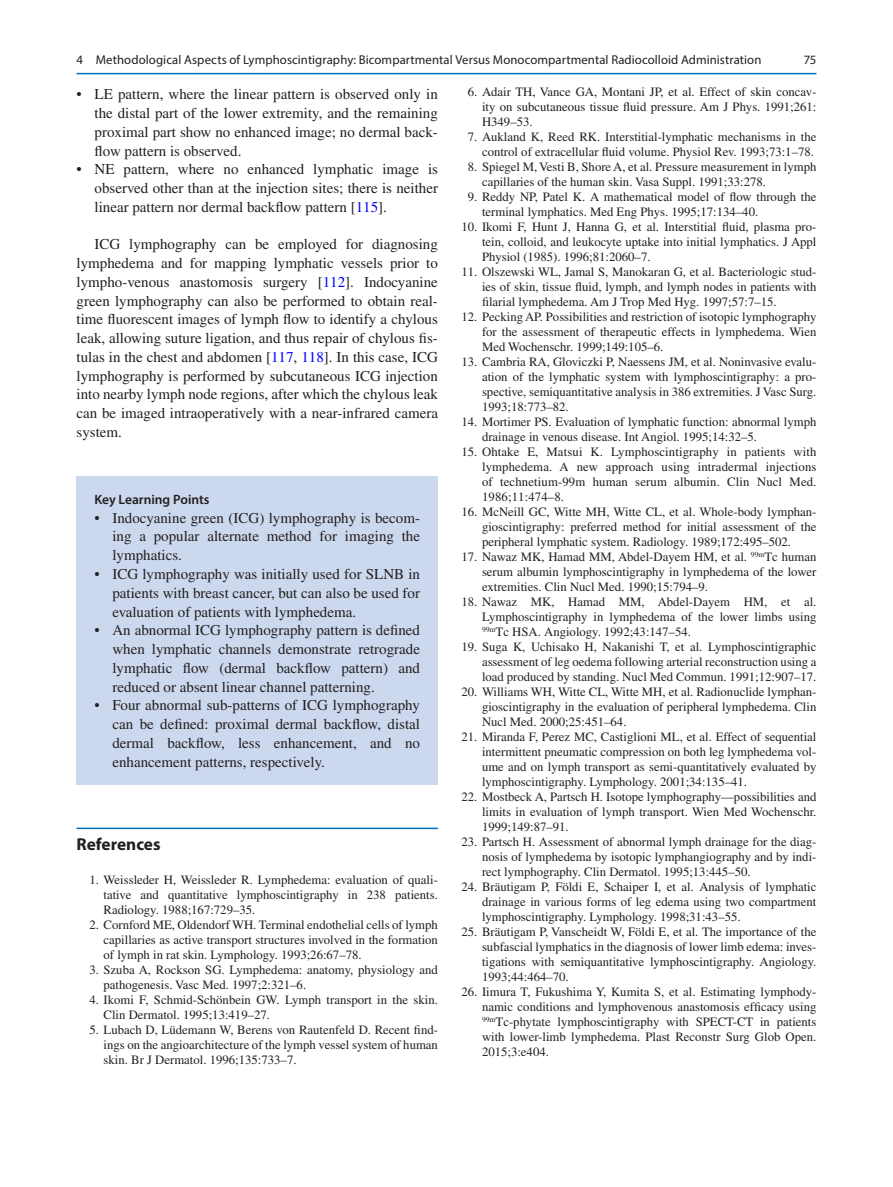
<style>
.page{position:relative;width:893px;height:1187px;background:#fff}
.page>*{position:absolute;margin:0;border:0;box-sizing:border-box;transform-origin:0 0}
.t1{font:700 17.25px "Hlfmgm Myriad Pro";color:#231f20}
.t2{font:15px/18.8px "Ptnjkk Times LT Std";color:#231f20;text-align:justify}
.t3{font:600 13.5px "Npjgdb Myriad Pro";color:#231f20}
.t4{font:12.75px/15px "Ptnjkk Times LT Std";color:#231f20;text-align:justify}
.t5{font:12.75px "Frbhtm Myriad Pro";letter-spacing:.01em;color:#231f20}
.t6{font:12.75px "Qgypjq Myriad Pro";color:#231f20}
.s1{color:#0000fa}
</style>
<div class="page">
<hr style="left:77px;top:827px;width:361px;height:2px;background:#0073bc">
<div style="left:77px;top:476px;width:361px;height:308px;background:#ccd8ed"></div>
<hr style="left:77px;top:73px;width:739px;height:1px;background:#0073bc">
<p class="t5" style="left:77px;top:52px;width:686px">4 Methodological Aspects of Lymphoscintigraphy: Bicompartmental Versus Monocompartmental Radiocolloid Administration</p>
<p class="t6" style="left:804px;top:52px;width:14px">75</p>
<p class="t2" style="left:95px;top:85px;width:345px;text-indent:-18px">• LE pattern, where the linear pattern is observed only in the distal part of the lower extremity, and the remaining proximal part show no enhanced image; no dermal back&shy;flow pattern is observed.</p>
<p class="t2" style="left:95px;top:160px;width:345px;text-indent:-18px">• NE pattern, where no enhanced lymphatic image is observed other than at the injection sites; there is neither linear pattern nor dermal backflow pattern [<span class="s1">115</span>].</p>
<p class="t2" style="left:77px;top:235px;width:363px;text-indent:18px">ICG lymphography can be employed for diagnosing lymphedema and for mapping lymphatic vessels prior to lympho-venous anastomosis surgery [<span class="s1">112</span>]. Indocyanine green lymphography can also be performed to obtain real&shy;time fluorescent images of lymph flow to identify a chylous leak, allowing suture ligation, and thus repair of chylous fis&shy;tulas in the chest and abdomen [<span class="s1">117</span>, <span class="s1">118</span>]. In this case, ICG lymphography is performed by subcutaneous ICG injection into nearby lymph node regions, after which the chylous leak can be imaged intraoperatively with a near-infrared camera system.</p>
<p class="t3" style="left:94px;top:491px;width:117px">Key Learning Points</p>
<p class="t2" style="left:112px;top:508px;width:309px;text-indent:-18px">• Indocyanine green (ICG) lymphography is becom&shy;ing a popular alternate method for imaging the lymphatics.</p>
<p class="t2" style="left:112px;top:564px;width:309px;text-indent:-18px">• ICG lymphography was initially used for SLNB in patients with breast cancer, but can also be used for evaluation of patients with lymphedema.</p>
<p class="t2" style="left:112px;top:620px;width:309px;text-indent:-18px">• An abnormal ICG lymphography pattern is defined when lymphatic channels demonstrate retrograde lymphatic flow (dermal backflow pattern) and reduced or absent linear channel patterning.</p>
<p class="t2" style="left:112px;top:695px;width:309px;text-indent:-18px">• Four abnormal sub-patterns of ICG lymphography can be defined: proximal dermal backflow, distal dermal backflow, less enhancement, and no enhancement patterns, respectively.</p>
<h1 class="t1" style="left:77px;top:832px;width:85px">References</h1>
<p class="t4" style="left:104px;top:871px;width:336px;text-indent:-14px">1. Weissleder H, Weissleder R. Lymphedema: evaluation of quali&shy;tative and quantitative lymphoscintigraphy in 238 patients.<br>Radiology. 1988;167:729–35.</p>
<p class="t4" style="left:104px;top:916px;width:336px;text-indent:-14px">2. Cornford ME, Oldendorf WH. Terminal endothelial cells of lymph capillaries as active transport structures involved in the formation of lymph in rat skin. Lymphology. 1993;26:67–78.</p>
<p class="t4" style="left:104px;top:961px;width:336px;text-indent:-14px">3. Szuba A, Rockson SG. Lymphedema: anatomy, physiology and pathogenesis. Vasc Med. 1997;2:321–6.</p>
<p class="t4" style="left:104px;top:991px;width:336px;text-indent:-14px">4. Ikomi F, Schmid-Schönbein GW. Lymph transport in the skin.<br>Clin Dermatol. 1995;13:419–27.</p>
<p class="t4" style="left:104px;top:1021px;width:336px;text-indent:-14px">5. Lubach D, Lüdemann W, Berens von Rautenfeld D. Recent find&shy;ings on the angioarchitecture of the lymph vessel system of human skin. Br J Dermatol. 1996;135:733–7.</p>
<p class="t4" style="left:482px;top:84px;width:336px;text-indent:-14px">6. Adair TH, Vance GA, Montani JP, et al. Effect of skin concav&shy;ity on subcutaneous tissue fluid pressure. Am J Phys. 1991;261:<br>H349–53.</p>
<p class="t4" style="left:468px;top:129px;width:350px;text-align:right">7. Aukland K, Reed RK. Interstitial-lymphatic mechanisms in the control of extracellular fluid volume. Physiol Rev. 1993;73:1–78.</p>
<p class="t4" style="left:482px;top:159px;width:336px;text-indent:-14px">8. Spiegel M, Vesti B, Shore A, et al. Pressure measurement in lymph capillaries of the human skin. Vasa Suppl. 1991;33:278.</p>
<p class="t4" style="left:482px;top:189px;width:336px;text-indent:-14px">9. Reddy NP, Patel K. A mathematical model of flow through the terminal lymphatics. Med Eng Phys. 1995;17:134–40.</p>
<p class="t4" style="left:482px;top:219px;width:336px;text-indent:-20px">10. Ikomi F, Hunt J, Hanna G, et al. Interstitial fluid, plasma pro&shy;tein, colloid, and leukocyte uptake into initial lymphatics. J Appl Physiol (1985). 1996;81:2060–7.</p>
<p class="t4" style="left:482px;top:264px;width:336px;text-indent:-20px">11. Olszewski WL, Jamal S, Manokaran G, et al. Bacteriologic stud&shy;ies of skin, tissue fluid, lymph, and lymph nodes in patients with filarial lymphedema. Am J Trop Med Hyg. 1997;57:7–15.</p>
<p class="t4" style="left:482px;top:309px;width:336px;text-indent:-20px">12. Pecking AP. Possibilities and restriction of isotopic lymphography for the assessment of therapeutic effects in lymphedema. Wien Med Wochenschr. 1999;149:105–6.</p>
<p class="t4" style="left:482px;top:354px;width:336px;text-indent:-20px">13. Cambria RA, Gloviczki P, Naessens JM, et al. Noninvasive evalu&shy;ation of the lymphatic system with lymphoscintigraphy: a pro&shy;spective, semiquantitative analysis in 386 extremities. J Vasc Surg.<br>1993;18:773–82.</p>
<p class="t4" style="left:482px;top:413px;width:336px;text-indent:-20px">14. Mortimer PS. Evaluation of lymphatic function: abnormal lymph drainage in venous disease. Int Angiol. 1995;14:32–5.</p>
<p class="t4" style="left:482px;top:443px;width:336px;text-indent:-20px">15. Ohtake E, Matsui K. Lymphoscintigraphy in patients with lymphedema. A new approach using intradermal injections of technetium-99m human serum albumin. Clin Nucl Med.<br>1986;11:474–8.</p>
<p class="t4" style="left:482px;top:503px;width:336px;text-indent:-20px">16. McNeill GC, Witte MH, Witte CL, et al. Whole-body lymphan&shy;gioscintigraphy: preferred method for initial assessment of the peripheral lymphatic system. Radiology. 1989;172:495–502.</p>
<p class="t4" style="left:482px;top:548px;width:336px;text-indent:-20px">17. Nawaz MK, Hamad MM, Abdel-Dayem HM, et al. <sup>99m</sup>Tc human serum albumin lymphoscintigraphy in lymphedema of the lower extremities. Clin Nucl Med. 1990;15:794–9.</p>
<p class="t4" style="left:482px;top:594px;width:336px;text-indent:-20px">18. Nawaz MK, Hamad MM, Abdel-Dayem HM, et al.<br>Lymphoscintigraphy in lymphedema of the lower limbs using <sup>99m</sup>Tc HSA. Angiology. 1992;43:147–54.</p>
<p class="t4" style="left:482px;top:639px;width:336px;text-indent:-20px">19. Suga K, Uchisako H, Nakanishi T, et al. Lymphoscintigraphic assessment of leg oedema following arterial reconstruction using a load produced by standing. Nucl Med Commun. 1991;12:907–17.</p>
<p class="t4" style="left:482px;top:684px;width:336px;text-indent:-20px">20. Williams WH, Witte CL, Witte MH, et al. Radionuclide lymphan&shy;gioscintigraphy in the evaluation of peripheral lymphedema. Clin Nucl Med. 2000;25:451–64.</p>
<p class="t4" style="left:482px;top:729px;width:336px;text-indent:-20px">21. Miranda F, Perez MC, Castiglioni ML, et al. Effect of sequential intermittent pneumatic compression on both leg lymphedema vol&shy;ume and on lymph transport as semi-quantitatively evaluated by lymphoscintigraphy. Lymphology. 2001;34:135–41.</p>
<p class="t4" style="left:482px;top:789px;width:336px;text-indent:-20px">22. Mostbeck A, Partsch H. Isotope lymphography—possibilities and limits in evaluation of lymph transport. Wien Med Wochenschr.<br>1999;149:87–91.</p>
<p class="t4" style="left:482px;top:834px;width:336px;text-indent:-20px">23. Partsch H. Assessment of abnormal lymph drainage for the diag&shy;nosis of lymphedema by isotopic lymphangiography and by indi&shy;rect lymphography. Clin Dermatol. 1995;13:445–50.</p>
<p class="t4" style="left:482px;top:879px;width:336px;text-indent:-20px">24. Bräutigam P, Földi E, Schaiper I, et al. Analysis of lymphatic drainage in various forms of leg edema using two compartment lymphoscintigraphy. Lymphology. 1998;31:43–55.</p>
<p class="t4" style="left:482px;top:924px;width:336px;text-indent:-20px">25. Bräutigam P, Vanscheidt W, Földi E, et al. The importance of the subfascial lymphatics in the diagnosis of lower limb edema: inves&shy;tigations with semiquantitative lymphoscintigraphy. Angiology.<br>1993;44:464–70.</p>
<p class="t4" style="left:482px;top:984px;width:336px;text-indent:-20px">26. Iimura T, Fukushima Y, Kumita S, et al. Estimating lymphody&shy;namic conditions and lymphovenous anastomosis efficacy using <sup>99m</sup>Tc-phytate lymphoscintigraphy with SPECT-CT in patients with lower-limb lymphedema. Plast Reconstr Surg Glob Open.<br>2015;3:e404.</p>
</div>
